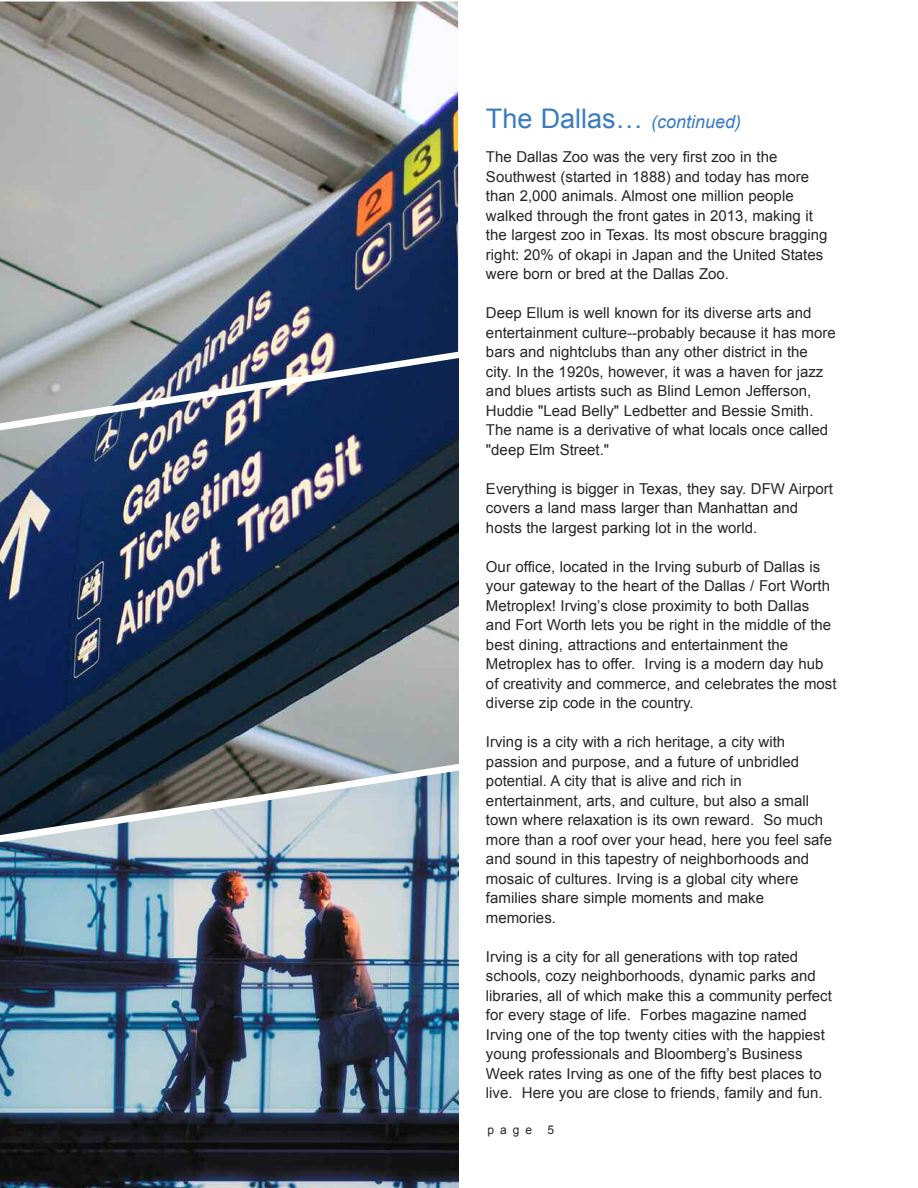
<style>
.page{position:relative;width:918px;height:1188px;background:#fff}
.page>*{position:absolute;margin:0;border:0;box-sizing:border-box;transform-origin:0 0}
.t1{font:italic 18px "Arial";color:#397cc0}
.t2{font:15px/19.5px "Arial";color:#272627}
.t3{font:12px "Arial";color:#272627}
.s1{font-style:normal;font-size:27px}
</style>
<div class="page">
<img style="left:0;top:835px;width:459px;height:353px">
<img style="left:0;top:358px;width:459px;height:477px">
<img style="left:0;top:2px;width:458px;height:421px">
<p class="t1" style="left:486px;top:111px;width:257px"><span class="s1">The Dallas…</span> (continued)</p>
<p class="t2" style="left:486px;top:147px;width:343px">The Dallas Zoo was the very first zoo in the Southwest (started in 1888) and today has more than 2,000 animals. Almost one million people walked through the front gates in 2013, making it the largest zoo in Texas. Its most obscure bragging right: 20% of okapi in Japan and the United States were born or bred at the Dallas Zoo.</p>
<p class="t2" style="left:486px;top:303px;width:351px">Deep Ellum is well known for its diverse arts and entertainment culture--probably because it has more bars and nightclubs than any other district in the city. In the 1920s, however, it was a haven for jazz and blues artists such as Blind Lemon Jefferson, Huddie "Lead Belly" Ledbetter and Bessie Smith.<br>The name is a derivative of what locals once called "deep Elm Street."</p>
<p class="t2" style="left:486px;top:479px;width:349px">Everything is bigger in Texas, they say. DFW Airport covers a land mass larger than Manhattan and hosts the largest parking lot in the world.</p>
<p class="t2" style="left:486px;top:557px;width:352px">Our office, located in the Irving suburb of Dallas is your gateway to the heart of the Dallas / Fort Worth Metroplex! Irving’s close proximity to both Dallas and Fort Worth lets you be right in the middle of the best dining, attractions and entertainment the Metroplex has to offer. Irving is a modern day hub of creativity and commerce, and celebrates the most diverse zip code in the country.</p>
<p class="t2" style="left:486px;top:732px;width:348px">Irving is a city with a rich heritage, a city with passion and purpose, and a future of unbridled potential. A city that is alive and rich in entertainment, arts, and culture, but also a small town where relaxation is its own reward. So much more than a roof over your head, here you feel safe and sound in this tapestry of neighborhoods and mosaic of cultures. Irving is a global city where families share simple moments and make memories.</p>
<p class="t2" style="left:486px;top:947px;width:347px">Irving is a city for all generations with top rated schools, cozy neighborhoods, dynamic parks and libraries, all of which make this a community perfect for every stage of life. Forbes magazine named Irving one of the top twenty cities with the happiest young professionals and Bloomberg’s Business Week rates Irving as one of the fifty best places to live. Here you are close to friends, family and fun.</p>
<p class="t3" style="left:487px;top:1123px;width:46px">page</p>
<p class="t3" style="left:548px;top:1123px;width:8px">5</p>
</div>
